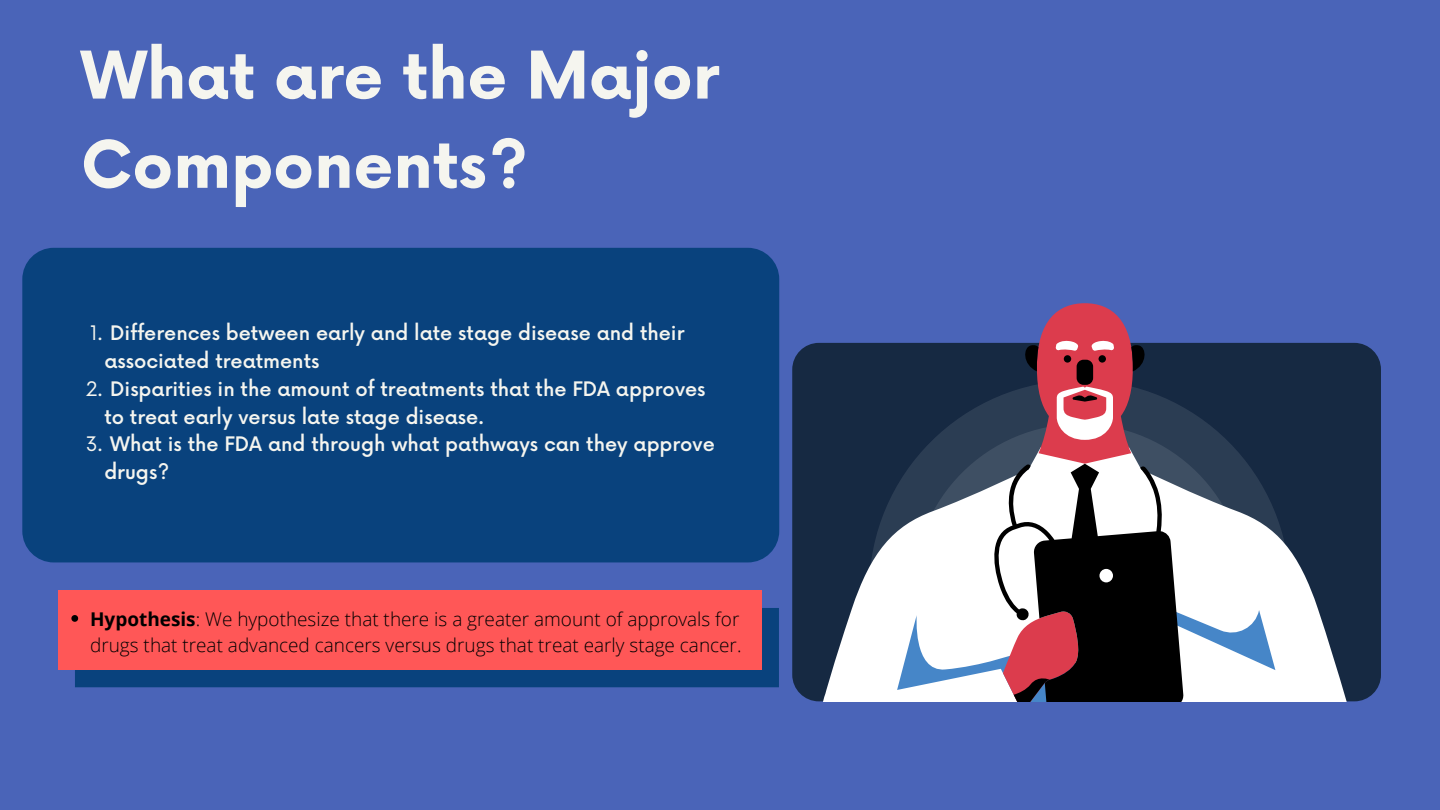
<style>
.page{position:relative;width:1440px;height:810px;background:#4a64b8}
.page>*{position:absolute;margin:0;border:0;box-sizing:border-box;transform-origin:0 0}
.t1{font:700 64px/89.2px "Now";color:#f5f5ef}
.t2{font:500 19.5px/27.8px "Now";color:#f5f5ef}
.t3{font:300 19px/26.2px "Open Sans";color:#000}
.s1{font-weight:400}
.s2{font-weight:700}
</style>
<div class="page">
<div style="left:22px;top:248px;width:757px;height:314px;background:#09427d;border-radius:31px"></div>
<div style="left:792px;top:343px;width:589px;height:358px;background:#162942;border-radius:27px"></div>
<svg style="left:814px;top:342px;width:546px;height:359px"></svg>
<svg style="left:897px;top:610px;width:378px;height:91px;background:#d6e4f3"></svg>
<svg style="left:1003px;top:303px;width:130px;height:52px;fill:#dc3c4d"></svg>
<svg style="left:990px;top:355px;width:194px;height:346px;background:#666c75"></svg>
<svg style="left:1014px;top:345px;width:134px;height:356px;background:#7b575e"></svg>
<div style="left:75px;top:608px;width:704px;height:79px;background:#09427d"></div>
<div style="left:58px;top:591px;width:704px;height:79px;background:#ff5757"></div>
<svg style="left:71px;top:615px;width:7px;height:7px"></svg>
<h1 class="t1" style="left:81px;top:35px;width:640px">What are the Major<br>Components?</h1>
<p class="t2" style="left:104px;top:321px;width:582px;text-indent:-14px"><span class="s1">1.</span> Differences between early and late stage disease and their associated treatments</p>
<p class="t2" style="left:104px;top:376px;width:603px;text-indent:-19px"><span class="s1">2.</span> Disparities in the amount of treatments that the FDA approves to treat early versus late stage disease.</p>
<p class="t2" style="left:104px;top:432px;width:612px;text-indent:-19px"><span class="s1">3.</span> What is the FDA and through what pathways can they approve drugs?</p>
<p class="t3" style="left:90px;top:605px;width:653px"><span class="s2">Hypothesis</span>: We hypothesize that there is a greater amount of approvals for drugs that treat advanced cancers versus drugs that treat early stage cancer.</p>
</div>
